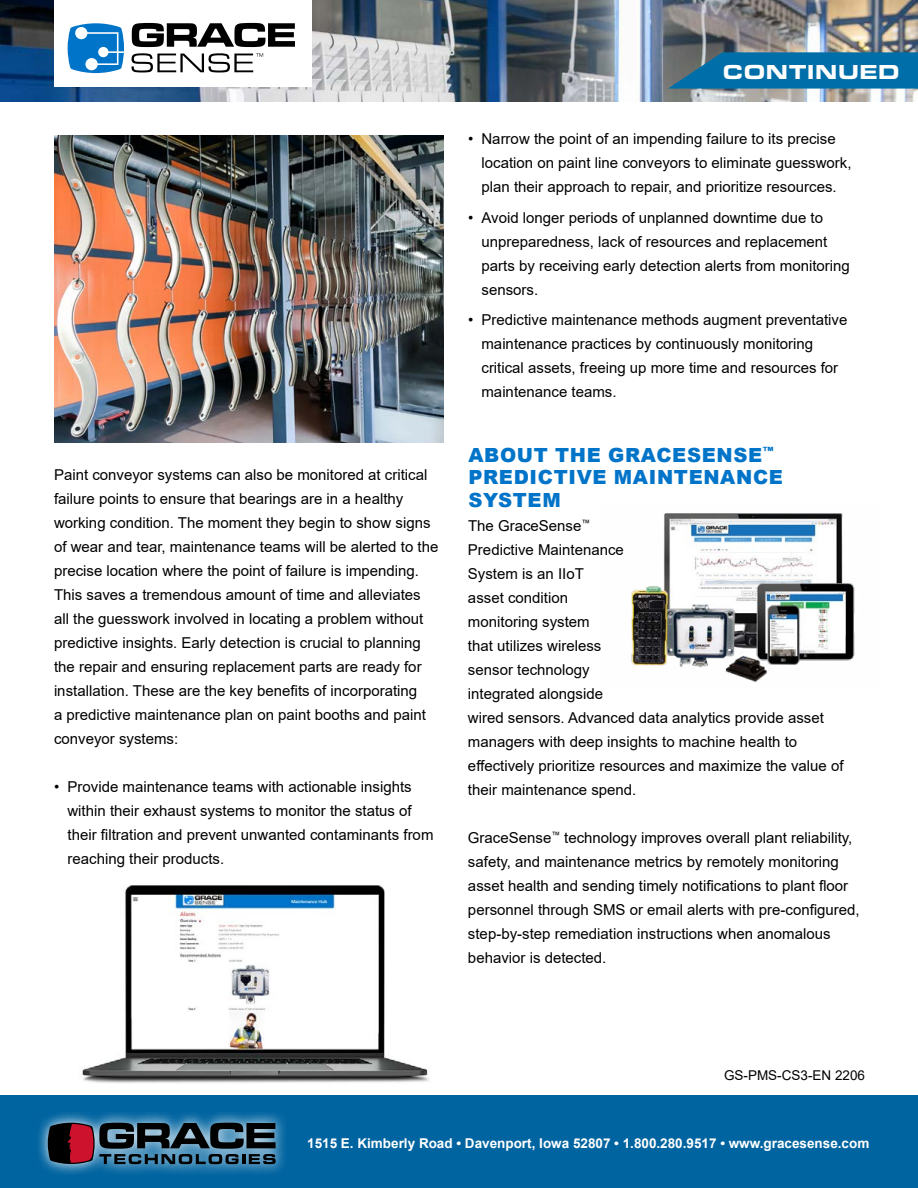
<style>
.page{position:relative;width:918px;height:1188px;background:#fff}
.page>*{position:absolute;margin:0;border:0;box-sizing:border-box;transform-origin:0 0}
.t1{font:900 21px "Eurostile Ext";color:#fff}
.t2{font:900 19.5px/22.5px "Arial";letter-spacing:.035em;color:#0074c8}
.t3{font:15px/24px "Arial";color:#000}
.t4{font:700 13.5px "Arial";color:#fff}
.t5{font:13.5px "Arial";color:#000}
</style>
<div class="page">
<img style="left:82px;top:885px;width:347px;height:198px">
<img style="left:0;top:0;width:918px;height:102px">
<svg style="left:668px;top:52px;width:250px;height:37px;background:#0f70a2"></svg>
<div style="left:54px;top:0;width:257px;height:86px;background:#fff"></div>
<svg style="left:132px;top:23px;width:163px;height:24px"></svg>
<svg style="left:68px;top:23px;width:56px;height:50px"></svg>
<svg style="left:132px;top:53px;width:131px;height:19px"></svg>
<div style="left:0;top:1095px;width:918px;height:93px;background:#0064a0"></div>
<svg style="left:38px;top:1113px;width:247px;height:61px"></svg>
<svg style="left:48px;top:1123px;width:228px;height:41px;background:#3d4556"></svg>
<img style="left:54px;top:135px;width:390px;height:308px">
<img style="left:631px;top:513px;width:224px;height:170px">
<h1 class="t1" style="left:723px;top:56px;width:179px">CONTINUED</h1>
<p class="t3" style="left:54px;top:462px;width:386px">Paint conveyor systems can also be monitored at critical failure points to ensure that bearings are in a healthy working condition. The moment they begin to show signs of wear and tear, maintenance teams will be alerted to the precise location where the point of failure is impending.<br>This saves a tremendous amount of time and alleviates all the guesswork involved in locating a problem without predictive insights. Early detection is crucial to planning the repair and ensuring replacement parts are ready for installation. These are the key benefits of incorporating<br>a predictive maintenance plan on paint booths and paint conveyor systems:</p>
<p class="t3" style="left:68px;top:774px;width:367px;text-indent:-14px">• Provide maintenance teams with actionable insights within their exhaust systems to monitor the status of their filtration and prevent unwanted contaminants from reaching their products.</p>
<p class="t3" style="left:482px;top:126px;width:372px;text-indent:-14px">• Narrow the point of an impending failure to its precise location on paint line conveyors to eliminate guesswork, plan their approach to repair, and prioritize resources.</p>
<p class="t3" style="left:482px;top:205px;width:370px;text-indent:-14px">• Avoid longer periods of unplanned downtime due to unpreparedness, lack of resources and replacement parts by receiving early detection alerts from monitoring sensors.</p>
<p class="t3" style="left:482px;top:308px;width:367px;text-indent:-14px">• Predictive maintenance methods augment preventative maintenance practices by continuously monitoring critical assets, freeing up more time and resources for maintenance teams.</p>
<h2 class="t2" style="left:468px;top:443px;width:316px">ABOUT THE GRACESENSE<sup>™<br></sup>PREDICTIVE MAINTENANCE<br>SYSTEM</h2>
<p class="t3" style="left:468px;top:513px;width:377px">The GraceSense<sup>™<br></sup>Predictive Maintenance<br>System is an IIoT<br>asset condition<br>monitoring system<br>that utilizes wireless<br>sensor technology<br>integrated alongside<br>wired sensors. Advanced data analytics provide asset managers with deep insights to machine health to effectively prioritize resources and maximize the value of their maintenance spend.</p>
<p class="t3" style="left:468px;top:825px;width:393px">GraceSense<sup>™</sup> technology improves overall plant reliability, safety, and maintenance metrics by remotely monitoring asset health and sending timely notifications to plant floor personnel through SMS or email alerts with pre-configured, step-by-step remediation instructions when anomalous behavior is detected.</p>
<p class="t5" style="left:724px;top:1066px;width:143px">GS-PMS-CS3-EN 2206</p>
<p class="t4" style="left:307px;top:1134px;width:564px">1515 E. Kimberly Road • Davenport, Iowa 52807 • 1.800.280.9517 • www.gracesense.com</p>
</div>
